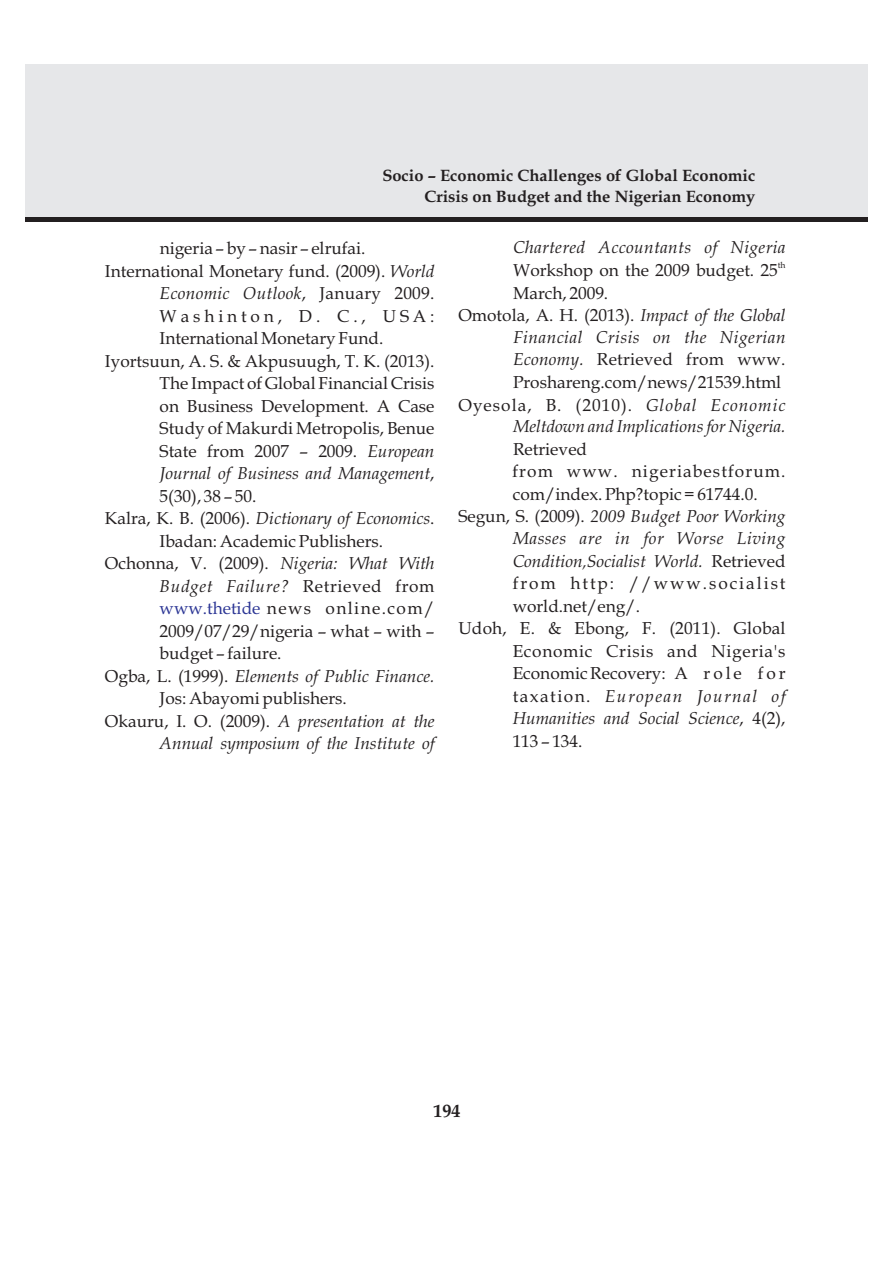
<style>
.page{position:relative;width:893px;height:1263px;background:#fff}
.page>*{position:absolute;margin:0;border:0;box-sizing:border-box;transform-origin:0 0}
.t1{font:700 18px "Book Antiqua";color:#231f20}
.t2{font:17.25px "Book Antiqua";color:#231f20}
.t3{font:italic 17.25px "Book Antiqua";color:#231f20}
.t4{font:italic 17.25px "Book Antiqua";letter-spacing:.02em;color:#231f20}
.t5{font:italic 17.25px "Book Antiqua";letter-spacing:.03em;color:#231f20}
.t6{font:17.25px "Book Antiqua";letter-spacing:.06em;color:#231f20}
.t7{font:italic 17.25px "Book Antiqua";letter-spacing:.035em;color:#231f20}
.t8{font:17.25px "Book Antiqua";letter-spacing:.08em;color:#231f20}
.t9{font:17.25px "Book Antiqua";letter-spacing:.04em;color:#231f20}
.t10{font:italic 17.25px "Book Antiqua";letter-spacing:.085em;color:#231f20}
.t11{font:17.25px "Book Antiqua";letter-spacing:.065em;color:#231f20}
.t12{font:17.25px "Book Antiqua";letter-spacing:.11em;color:#231f20}
.t13{font:17.25px "Book Antiqua";letter-spacing:.225em;color:#231f20}
.t14{font:700 16.5px/20.5px "Book Antiqua";color:#231f20;text-align:right}
.t15{font:8.7px "Book Antiqua";color:#231f20}
.s1{font-style:italic}
.s2{font-style:normal}
.s3{color:#2c3695}
</style>
<div class="page">
<div style="left:25px;top:64px;width:843px;height:153px;background:#e6e7e9"></div>
<div style="left:25px;top:217px;width:843px;height:5px;background:#231f20"></div>
<p class="t14" style="left:382px;top:167px;width:375px">Socio – Economic Challenges of Global Economic<br>Crisis on Budget and the Nigerian Economy</p>
<p class="t2" style="left:160px;top:241px;width:207px">nigeria – by – nasir – elrufai.</p>
<p class="t2" style="left:105px;top:264px;width:331px">International Monetary fund. (2009). <span class="s1">World</span></p>
<p class="t4" style="left:160px;top:286px;width:276px">Economic Outlook<span class="s2">, January 2009.</span></p>
<p class="t13" style="left:160px;top:309px;width:276px">Washinton, D. C., USA:</p>
<p class="t2" style="left:160px;top:331px;width:225px">International Monetary Fund.</p>
<p class="t2" style="left:105px;top:354px;width:331px">Iyortsuun, A. S. &amp; Akpusuugh, T. K. (2013).</p>
<p class="t2" style="left:160px;top:376px;width:276px">The Impact of Global Financial Crisis</p>
<p class="t2" style="left:160px;top:399px;width:276px">on Business Development. A Case</p>
<p class="t2" style="left:160px;top:421px;width:276px">Study of Makurdi Metropolis, Benue</p>
<p class="t2" style="left:160px;top:444px;width:276px">State from 2007 – 2009. <span class="s1">European</span></p>
<p class="t3" style="left:160px;top:467px;width:276px">Journal of Business and Management<span class="s2">,</span></p>
<p class="t2" style="left:160px;top:489px;width:98px">5(30), 38 – 50.</p>
<p class="t3" style="left:105px;top:512px;width:331px"><span class="s2">Kalra, K. B. (2006).</span> Dictionary of Economics<span class="s2">.</span></p>
<p class="t2" style="left:160px;top:534px;width:225px">Ibadan: Academic Publishers.</p>
<p class="t2" style="left:105px;top:557px;width:331px">Ochonna, V. (2009). <span class="s1">Nigeria: What With</span></p>
<p class="t7" style="left:160px;top:579px;width:276px">Budget Failure? <span class="s2">Retrieved from</span></p>
<p class="t8" style="left:160px;top:602px;width:276px"><span class="s3">www.thetide</span> news online.com/</p>
<p class="t2" style="left:160px;top:624px;width:276px">2009/07/29/nigeria – what – with –</p>
<p class="t2" style="left:160px;top:647px;width:123px">budget – failure.</p>
<p class="t3" style="left:105px;top:669px;width:331px"><span class="s2">Ogba, L. (1999).</span> Elements of Public Finance.</p>
<p class="t2" style="left:160px;top:692px;width:189px">Jos: Abayomi publishers.</p>
<p class="t2" style="left:105px;top:714px;width:331px">Okauru, I. O. (2009). <span class="s1">A presentation at the</span></p>
<p class="t3" style="left:160px;top:736px;width:276px">Annual symposium of the Institute of</p>
<p class="t4" style="left:513px;top:241px;width:274px">Chartered Accountants of Nigeria</p>
<p class="t15" style="left:778px;top:261px;width:9px">th</p>
<p class="t2" style="left:513px;top:264px;width:266px">Workshop on the 2009 budget. 25</p>
<p class="t2" style="left:513px;top:286px;width:97px">March, 2009.</p>
<p class="t2" style="left:458px;top:309px;width:329px">Omotola, A. H. (2013). <span class="s1">Impact of the Global</span></p>
<p class="t5" style="left:513px;top:330px;width:274px">Financial Crisis on the Nigerian</p>
<p class="t2" style="left:513px;top:353px;width:274px"><span class="s1">Economy.</span> Retrieved from www.</p>
<p class="t2" style="left:513px;top:375px;width:270px">Proshareng.com/news/21539.html</p>
<p class="t6" style="left:458px;top:398px;width:329px">Oyesola, B. (2010). <span class="s1">Global Economic</span></p>
<p class="t3" style="left:513px;top:420px;width:274px">Meltdown and Implications for Nigeria.</p>
<p class="t2" style="left:513px;top:442px;width:76px">Retrieved</p>
<p class="t11" style="left:512px;top:465px;width:275px">from www. nigeriabestforum.</p>
<p class="t2" style="left:513px;top:487px;width:246px">com/index. Php?topic = 61744.0.</p>
<p class="t3" style="left:458px;top:510px;width:329px"><span class="s2">Segun, S. (2009).</span> 2009 Budget Poor Working</p>
<p class="t5" style="left:513px;top:532px;width:274px">Masses are in for Worse Living</p>
<p class="t3" style="left:513px;top:554px;width:274px">Condition,Socialist World. <span class="s2">Retrieved</span></p>
<p class="t12" style="left:513px;top:577px;width:274px">from http: //www.socialist</p>
<p class="t2" style="left:513px;top:599px;width:129px">world.net/eng/.</p>
<p class="t2" style="left:458px;top:622px;width:329px">Udoh, E. &amp; Ebong, F. (2011). Global</p>
<p class="t9" style="left:513px;top:644px;width:274px">Economic Crisis and Nigeria's</p>
<p class="t2" style="left:513px;top:667px;width:274px">Economic Recovery: A r o l e f o r</p>
<p class="t10" style="left:513px;top:689px;width:274px"><span class="s2">taxation.</span> European Journal of</p>
<p class="t3" style="left:513px;top:712px;width:274px">Humanities and Social Science<span class="s2">, 4(2),</span></p>
<p class="t2" style="left:513px;top:734px;width:71px">113 – 134.</p>
<p class="t1" style="left:433px;top:1104px;width:28px">194</p>
</div>
